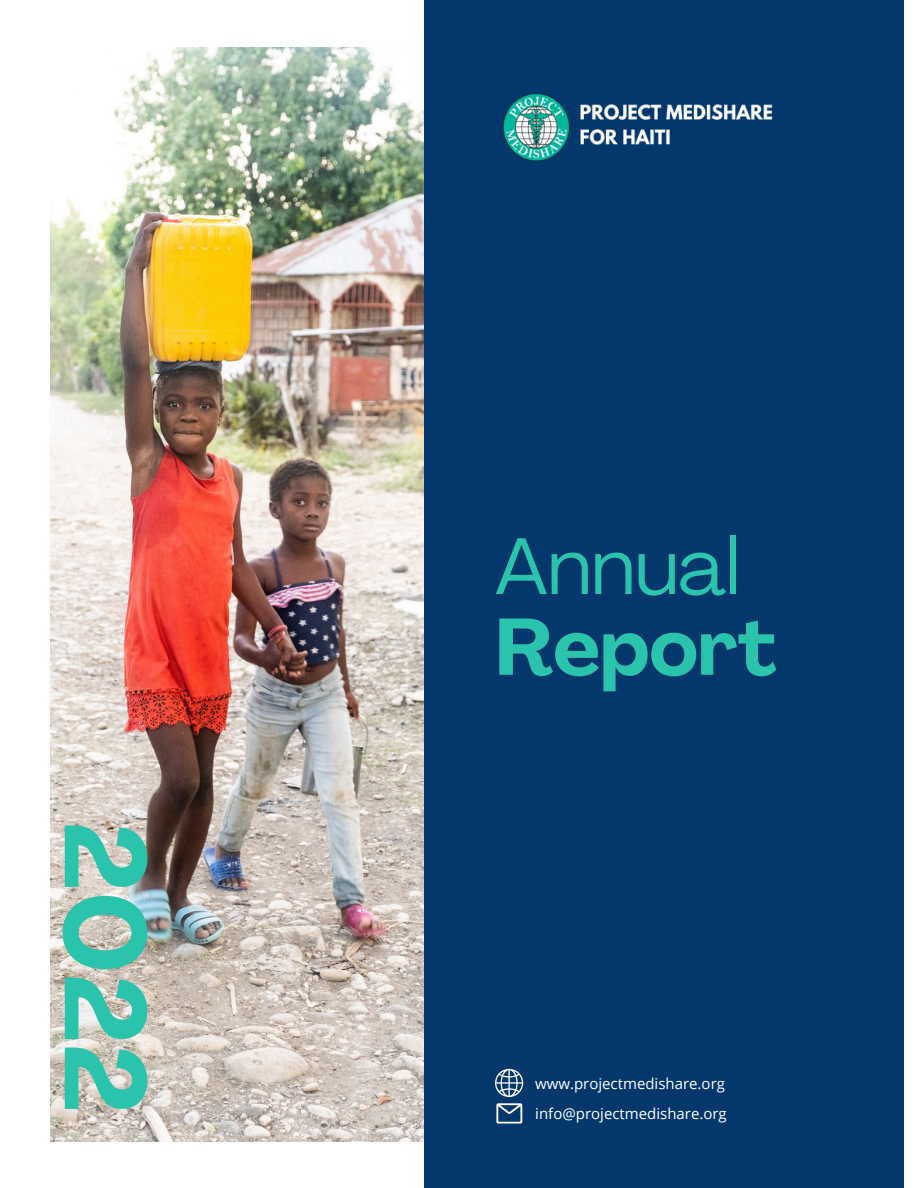
<style>
.page{position:relative;width:918px;height:1188px;background:#fff}
.page>*{position:absolute;margin:0;border:0;box-sizing:border-box;transform-origin:0 0}
.t1{font:700 112.95px "Agrandir";color:#29c4ab}
.t2{font:79.05px "Agrandir";color:#29c4ab}
.t3{font:700 79.05px "Agrandir";color:#29c4ab}
.t4{font:15px/30.5px "Open Sans";color:#fff}
</style>
<div class="page">
<img style="left:50px;top:48px;width:375px;height:1093px">
<div style="left:425px;top:0;width:479px;height:1188px;background:#04386d"></div>
<img style="left:503px;top:93px;width:270px;height:68px">
<svg style="left:496px;top:1103px;width:26px;height:21px"></svg>
<svg style="left:495px;top:1069px;width:28px;height:28px"></svg>
<h1 class="t1" style="left:150px;top:822px;width:293px;rotate:90deg">2022</h1>
<h2 class="t2" style="left:495px;top:535px;width:246px">Annual</h2>
<h2 class="t3" style="left:495px;top:615px;width:284px">Report</h2>
<p class="t4" style="left:535px;top:1068px;width:193px">www.projectmedishare.org info@projectmedishare.org</p>
</div>
